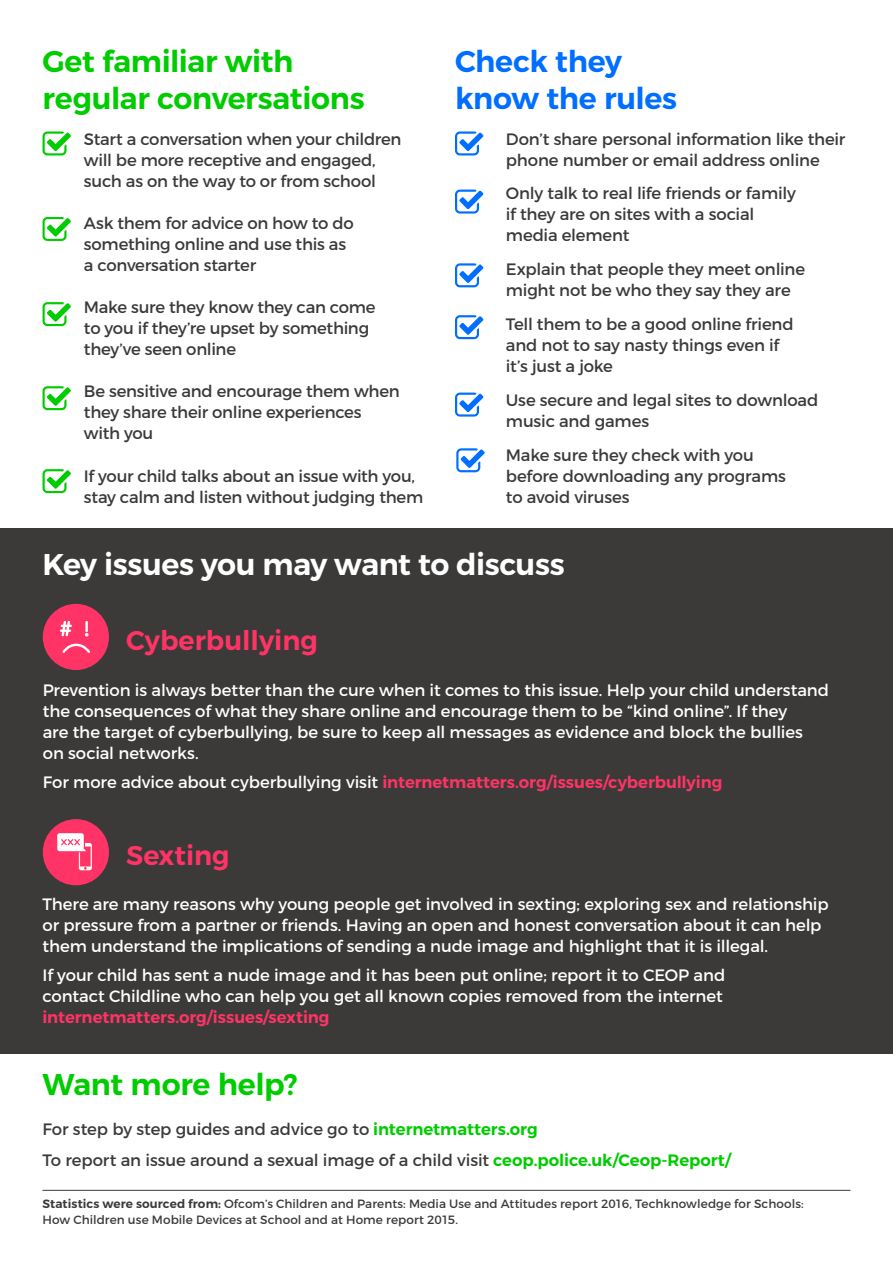
<style>
.page{position:relative;width:893px;height:1263px;background:#fff}
.page>*{position:absolute;margin:0;border:0;box-sizing:border-box;transform-origin:0 0}
.t1{font:600 30px/37.5px "Montserrat";letter-spacing:-.01em;color:#0c0}
.t2{font:600 30px "Montserrat";letter-spacing:-.015em;color:#fff}
.t3{font:600 30px/37.5px "Montserrat";letter-spacing:-.01em;color:#006eff}
.t4{font:600 27px "Montserrat";color:#f36}
.t5{font:16.5px/21px "Montserrat";letter-spacing:-.015em;color:#3b3a39}
.t6{font:16.5px/21px "Montserrat";letter-spacing:-.005em;color:#fff}
.t7{font:600 16.5px "Montserrat";letter-spacing:-.005em;color:#f36}
.t8{font:12px/16.5px "Montserrat";letter-spacing:.005em;color:#3b3a39}
.s1{font-weight:400;color:#fff}
.s2{font-weight:600;color:#0c0}
.s3{font-weight:600}
</style>
<div class="page">
<div style="left:0;top:528px;width:893px;height:526px;background:#3b3a39"></div>
<svg style="left:43px;top:131px;width:28px;height:24px"></svg>
<svg style="left:455px;top:131px;width:28px;height:24px"></svg>
<svg style="left:43px;top:217px;width:28px;height:24px"></svg>
<svg style="left:455px;top:190px;width:28px;height:24px"></svg>
<svg style="left:43px;top:302px;width:28px;height:24px"></svg>
<svg style="left:455px;top:263px;width:28px;height:24px"></svg>
<svg style="left:43px;top:386px;width:28px;height:24px"></svg>
<svg style="left:455px;top:315px;width:28px;height:24px"></svg>
<svg style="left:43px;top:469px;width:28px;height:24px"></svg>
<svg style="left:455px;top:393px;width:28px;height:24px"></svg>
<svg style="left:456px;top:448px;width:29px;height:24px"></svg>
<hr style="left:43px;top:1190px;width:807px;height:1px;background:#3b3a39">
<div style="left:43px;top:604px;width:66px;height:66px;background:#f36;border-radius:50%"></div>
<svg style="left:60px;top:621px;width:30px;height:32px"></svg>
<div style="left:43px;top:819px;width:66px;height:66px;background:#f36;border-radius:50%"></div>
<svg style="left:57px;top:833px;width:35px;height:37px"></svg>
<h1 class="t1" style="left:43px;top:42px;width:324px">Get familiar with regular conversations</h1>
<h1 class="t3" style="left:455px;top:42px;width:224px">Check they know the rules</h1>
<p class="t5" style="left:84px;top:128px;width:319px">Start a conversation when your children will be more receptive and engaged, such as on the way to or from school</p>
<p class="t5" style="left:84px;top:212px;width:271px">Ask them for advice on how to do something online and use this as a conversation starter</p>
<p class="t5" style="left:84px;top:297px;width:293px">Make sure they know they can come to you if they’re upset by something they’ve seen online</p>
<p class="t5" style="left:84px;top:381px;width:317px">Be sensitive and encourage them when they share their online experiences with you</p>
<p class="t5" style="left:84px;top:465px;width:341px">If your child talks about an issue with you, stay calm and listen without judging them</p>
<p class="t5" style="left:506px;top:128px;width:341px">Don’t share personal information like their phone number or email address online</p>
<p class="t5" style="left:506px;top:183px;width:291px">Only talk to real life friends or family if they are on sites with a social media element</p>
<p class="t5" style="left:506px;top:259px;width:301px">Explain that people they meet online might not be who they say they are</p>
<p class="t5" style="left:506px;top:313px;width:289px">Tell them to be a good online friend and not to say nasty things even if it’s just a joke</p>
<p class="t5" style="left:506px;top:389px;width:314px">Use secure and legal sites to download music and games</p>
<p class="t5" style="left:506px;top:444px;width:282px">Make sure they check with you before downloading any programs to avoid viruses</p>
<h1 class="t2" style="left:43px;top:546px;width:524px">Key issues you may want to discuss</h1>
<h2 class="t4" style="left:126px;top:624px;width:193px">Cyberbullying</h2>
<p class="t6" style="left:43px;top:679px;width:788px">Prevention is always better than the cure when it comes to this issue. Help your child understand the consequences of what they share online and encourage them to be “kind online”. If they<br>are the target of cyberbullying, be sure to keep all messages as evidence and block the bullies<br>on social networks.</p>
<p class="t7" style="left:43px;top:772px;width:681px"><span class="s1">For more advice about cyberbullying visit</span> internetmatters.org/issues/cyberbullying</p>
<h2 class="t4" style="left:126px;top:839px;width:105px">Sexting</h2>
<p class="t6" style="left:43px;top:893px;width:787px">There are many reasons why young people get involved in sexting; exploring sex and relationship or pressure from a partner or friends. Having an open and honest conversation about it can help them understand the implications of sending a nude image and highlight that it is illegal.</p>
<p class="t6" style="left:43px;top:965px;width:684px">If your child has sent a nude image and it has been put online; report it to CEOP and contact Childline who can help you get all known copies removed from the internet</p>
<p class="t7" style="left:43px;top:1007px;width:289px">internetmatters.org/issues/sexting</p>
<h1 class="t1" style="left:43px;top:1066px;width:257px">Want more help?</h1>
<p class="t5" style="left:43px;top:1113px;width:690px;line-height:31px">For step by step guides and advice go to <span class="s2">internetmatters.org<br></span>To report an issue around a sexual image of a child visit <span class="s2">ceop.police.uk/Ceop-Report/</span></p>
<p class="t8" style="left:43px;top:1195px;width:763px"><span class="s3">Statistics were sourced from:</span> Ofcom’s Children and Parents: Media Use and Attitudes report 2016, Techknowledge for Schools:<br>How Children use Mobile Devices at School and at Home report 2015.</p>
</div>
